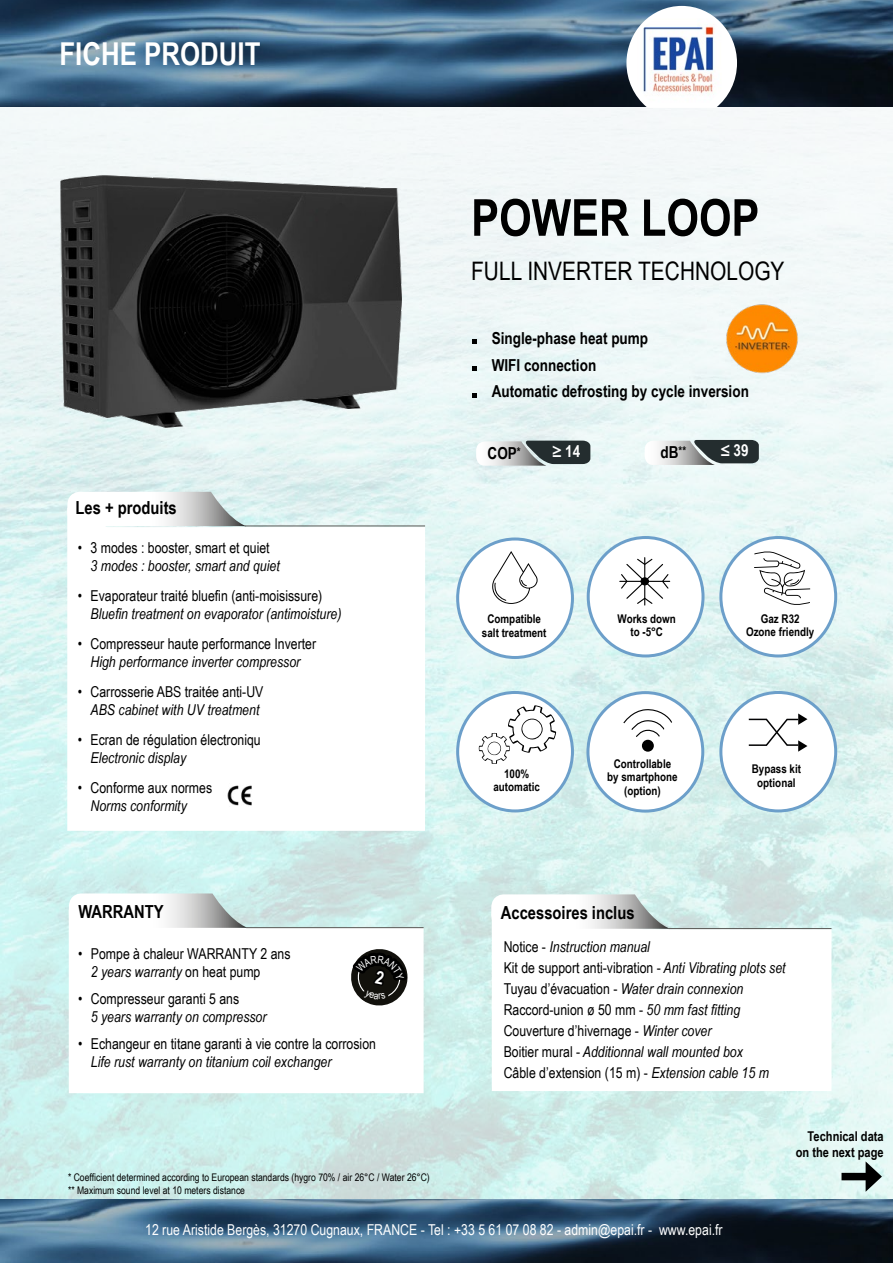
<style>
.page{position:relative;width:893px;height:1263px;background:#fff}
.page>*{position:absolute;margin:0;border:0;box-sizing:border-box;transform-origin:0 0}
.t1{font:700 51px "Arial Narrow";color:#000}
.t2{font:700 31.5px "Arial Narrow";color:#fff}
.t3{font:25.5px "Arial Narrow";color:#000}
.t4{font:700 18px "Arial Narrow";color:#000}
.t5{font:700 16.5px/26.7px "Arial Narrow";color:#000}
.t6{font:700 16.5px "Arial Narrow";color:#fff}
.t7{font:15px/21px "Arial Narrow";color:#000}
.t8{font:italic 15px "Arial Narrow";color:#000}
.t9{font:15px "Arial Narrow";color:#fff}
.t10{font:700 13.5px/16.2px "Arial Narrow";color:#000;text-align:right}
.t11{font:700 12px/13.5px "Arial Narrow";color:#000;text-align:center}
.t12{font:10.5px/12.6px "Arial Narrow";color:#000}
.s1{font-style:italic}
</style>
<div class="page">
<img style="left:0;top:0;width:893px;height:1263px">
<div style="left:721px;top:692px;width:115px;height:119px;background:#fff;border-radius:50%"></div>
<div style="left:719px;top:691px;width:118px;height:121px;border:3px solid #6c9fca;border-radius:50%"></div>
<div style="left:458px;top:539px;width:114px;height:118px;background:#fff;border-radius:50%"></div>
<div style="left:456px;top:537px;width:118px;height:122px;border:3px solid #6c9fca;border-radius:50%"></div>
<div style="left:588px;top:537px;width:115px;height:119px;background:#fff;border-radius:50%"></div>
<div style="left:587px;top:536px;width:117px;height:121px;border:3px solid #6c9fca;border-radius:50%"></div>
<div style="left:721px;top:537px;width:115px;height:119px;background:#fff;border-radius:50%"></div>
<div style="left:719px;top:536px;width:118px;height:121px;border:3px solid #6c9fca;border-radius:50%"></div>
<div style="left:458px;top:692px;width:114px;height:119px;background:#fff;border-radius:50%"></div>
<div style="left:456px;top:691px;width:118px;height:121px;border:3px solid #6c9fca;border-radius:50%"></div>
<div style="left:588px;top:693px;width:115px;height:118px;background:#fff;border-radius:50%"></div>
<div style="left:586px;top:691px;width:118px;height:121px;border:3px solid #6c9fca;border-radius:50%"></div>
<svg style="left:626px;top:6px;width:111px;height:102px"></svg>
<img style="left:638px;top:19px;width:84px;height:84px">
<div style="left:841px;top:1173px;width:31px;height:7px;background:#000"></div>
<svg style="left:866px;top:1161px;width:16px;height:31px"></svg>
<img style="left:43px;top:150px;width:371px;height:288px">
<svg style="left:476px;top:441px;width:135px;height:25px;background:#949b9c"></svg>
<svg style="left:645px;top:440px;width:135px;height:25px"></svg>
<svg style="left:472px;top:339px;width:5px;height:5px"></svg>
<svg style="left:472px;top:366px;width:5px;height:5px"></svg>
<svg style="left:472px;top:393px;width:5px;height:4px"></svg>
<svg style="left:67px;top:507px;width:358px;height:324px"></svg>
<img style="left:217px;top:777px;width:47px;height:37px">
<svg style="left:492px;top:551px;width:46px;height:53px"></svg>
<svg style="left:754px;top:551px;width:56px;height:54px"></svg>
<svg style="left:492px;top:912px;width:339px;height:179px"></svg>
<svg style="left:67px;top:492px;width:179px;height:34px"></svg>
<hr style="left:245px;top:526px;width:180px;height:1px;background:#595855">
<svg style="left:69px;top:910px;width:355px;height:183px"></svg>
<svg style="left:69px;top:893px;width:179px;height:35px"></svg>
<hr style="left:246px;top:927px;width:178px;height:1px;background:#595855">
<svg style="left:491px;top:894px;width:179px;height:35px"></svg>
<hr style="left:669px;top:928px;width:162px;height:1px;background:#595855">
<svg style="left:748px;top:713px;width:59px;height:39px"></svg>
<svg style="left:619px;top:557px;width:52px;height:49px"></svg>
<div style="left:642px;top:740px;width:12px;height:12px;background:#000;border-radius:50%"></div>
<svg style="left:623px;top:709px;width:49px;height:28px"></svg>
<img style="left:725px;top:303px;width:74px;height:70px">
<svg style="left:479px;top:705px;width:77px;height:59px"></svg>
<svg style="left:348px;top:946px;width:60px;height:62px"></svg>
<h2 class="t2" style="left:60px;top:31px;width:202px">FICHE PRODUIT</h2>
<p class="t4" style="left:75px;top:494px;width:103px">Les + produits</p>
<p class="t7" style="left:78px;top:536px;width:193px">• 3 modes : booster, smart et quiet</p>
<p class="t8" style="left:91px;top:555px;width:191px">3 modes : booster, smart and quiet</p>
<p class="t7" style="left:78px;top:584px;width:246px">• Evaporateur traité bluefin (anti-moisissure)</p>
<p class="t8" style="left:91px;top:603px;width:252px">Bluefin treatment on evaporator (antimoisture)</p>
<p class="t7" style="left:78px;top:632px;width:240px">• Compresseur haute performance Inverter</p>
<p class="t8" style="left:91px;top:651px;width:211px">High performance inverter compressor</p>
<p class="t7" style="left:78px;top:680px;width:187px">• Carrosserie ABS traitée anti-UV</p>
<p class="t8" style="left:91px;top:699px;width:170px">ABS cabinet with UV treatment</p>
<p class="t7" style="left:78px;top:728px;width:185px">• Ecran de régulation électroniqu</p>
<p class="t8" style="left:91px;top:747px;width:97px">Electronic display</p>
<p class="t7" style="left:78px;top:776px;width:136px">• Conforme aux normes</p>
<p class="t8" style="left:91px;top:795px;width:98px">Norms conformity</p>
<h1 class="t1" style="left:471px;top:179px;width:290px">POWER LOOP</h1>
<h3 class="t3" style="left:471px;top:252px;width:315px">FULL INVERTER TECHNOLOGY</h3>
<p class="t5" style="left:492px;top:324px;width:259px">Single-phase heat pump<br>WIFI connection<br>Automatic defrosting by cycle inversion</p>
<p class="t5" style="left:488px;top:439px;width:35px">COP<sup>*</sup></p>
<p class="t6" style="left:552px;top:439px;width:29px">≥ 14</p>
<p class="t5" style="left:660px;top:438px;width:27px">dB<sup>**</sup></p>
<p class="t6" style="left:721px;top:438px;width:29px">≤ 39</p>
<p class="t11" style="left:482px;top:612px;width:66px">Compatible salt treatment</p>
<p class="t11" style="left:746px;top:611px;width:70px">Gaz R32<br>Ozone friendly</p>
<p class="t11" style="left:618px;top:611px;width:60px">Works down to -5°C</p>
<p class="t11" style="left:493px;top:766px;width:48px">100% automatic</p>
<p class="t11" style="left:607px;top:756px;width:72px">Controllable by smartphone (option)</p>
<p class="t11" style="left:752px;top:762px;width:51px">Bypass kit optional</p>
<p class="t4" style="left:78px;top:898px;width:87px">WARRANTY</p>
<p class="t4" style="left:501px;top:898px;width:135px">Accessoires inclus</p>
<p class="t7" style="left:91px;top:944px;width:201px;line-height:18px;text-indent:-13px">• Pompe à chaleur WARRANTY 2 ans<br><span class="s1">2 years warranty</span> on heat pump</p>
<p class="t7" style="left:78px;top:987px;width:163px">• Compresseur garanti 5 ans</p>
<p class="t8" style="left:91px;top:1006px;width:177px">5 years warranty on compressor</p>
<p class="t7" style="left:78px;top:1032px;width:299px">• Echangeur en titane garanti à vie contre la corrosion</p>
<p class="t8" style="left:91px;top:1051px;width:242px">Life rust warranty on titanium coil exchanger</p>
<p class="t7" style="left:504px;top:936px;width:283px">Notice - <span class="s1">Instruction manual<br></span>Kit de support anti-vibration - <span class="s1">Anti Vibrating plots set </span>Tuyau d’évacuation - <span class="s1">Water drain connexion </span>Raccord-union ø 50 mm - <span class="s1">50 mm fast fitting </span>Couverture d’hivernage - <span class="s1">Winter cover<br></span>Boitier mural - <span class="s1">Additionnal wall mounted box<br></span>Câble d’extension (15 m) - <span class="s1">Extension cable 15 m</span></p>
<p class="t12" style="left:68px;top:1171px;width:363px">* Coefficient determined according to European standards (hygro 70% / air 26°C / Water 26°C) ** Maximum sound level at 10 meters distance</p>
<p class="t9" style="left:145px;top:1219px;width:579px">12 rue Aristide Bergès, 31270 Cugnaux, FRANCE - Tel : +33 5 61 07 08 82 - admin@epai.fr - www.epai.fr</p>
<p class="t10" style="left:796px;top:1128px;width:89px">Technical data on the next page</p>
</div>
